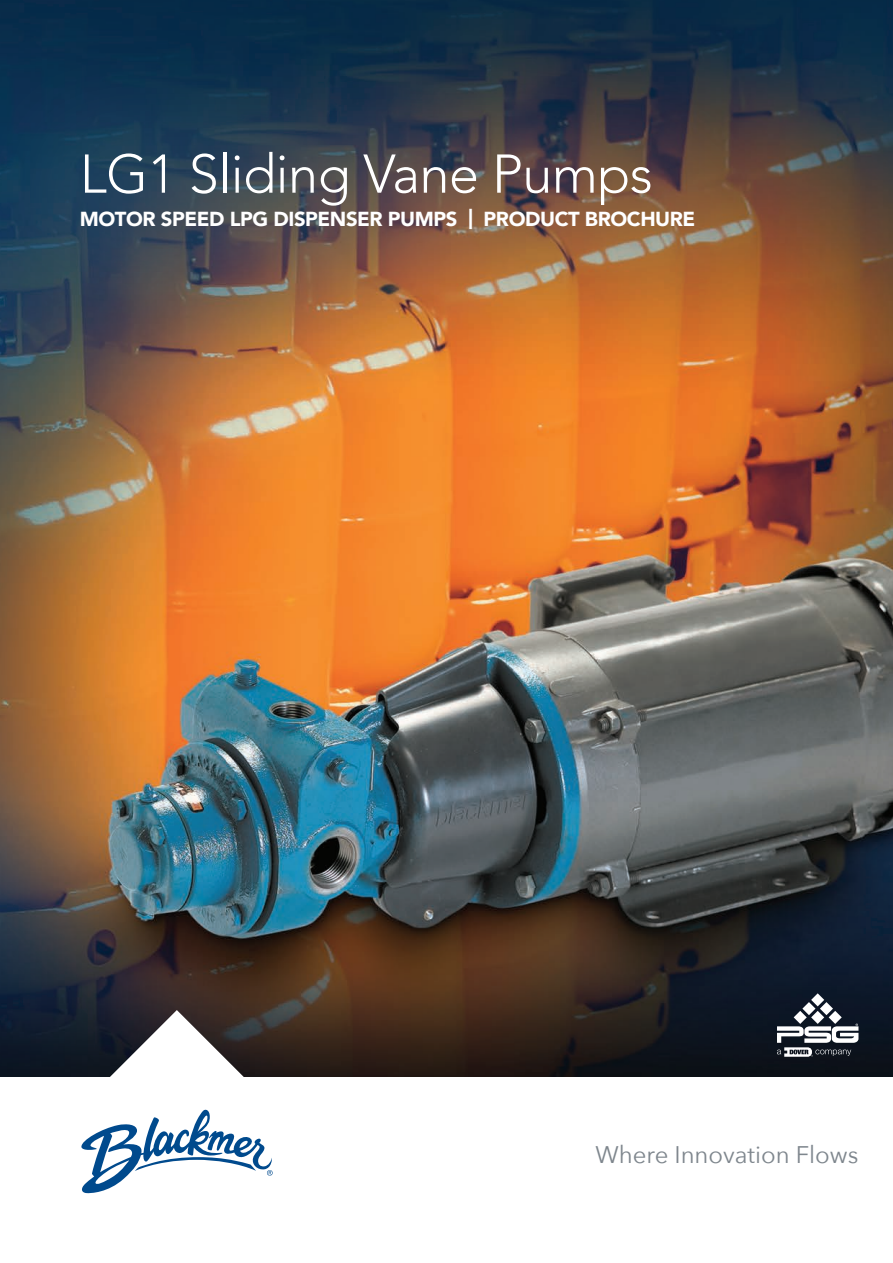
<style>
.page{position:relative;width:893px;height:1263px;background:#fff}
.page>*{position:absolute;margin:0;border:0;box-sizing:border-box;transform-origin:0 0}
.t1{font:300 54px "Avenir";letter-spacing:-.01em;color:#fff}
.t2{font:24px "Avenir Next";color:#7e868d}
.t3{font:900 20.25px "Avenir";letter-spacing:-.02em;color:#fff}
</style>
<div class="page">
<img style="left:0;top:0;width:893px;height:1077px">
<div style="left:0;top:32px;width:813px;height:317px;background:#7e868d;opacity:.16"></div>
<svg style="left:80px;top:1010px;width:193px;height:184px"></svg>
<svg style="left:777px;top:993px;width:81px;height:64px"></svg>
<h1 class="t1" style="left:80px;top:142px;width:575px">LG1 Sliding Vane Pumps</h1>
<p class="t3" style="left:80px;top:201px;width:617px">MOTOR SPEED LPG DISPENSER PUMPS | PRODUCT BROCHURE</p>
<p class="t2" style="left:595px;top:1135px;width:265px">Where Innovation Flows</p>
</div>
